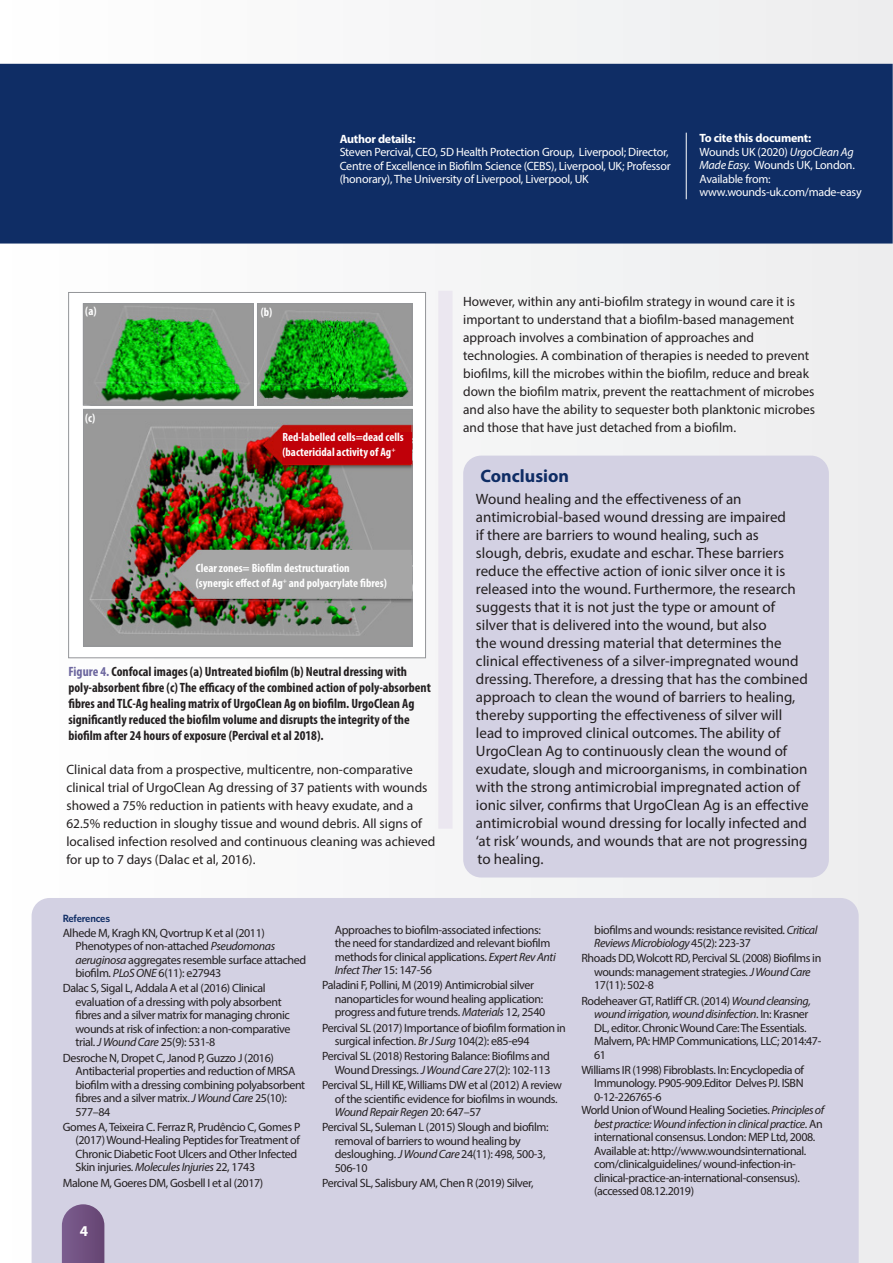
<style>
.page{position:relative;width:893px;height:1263px;background:#f6f6f7}
.page>*{position:absolute;margin:0;border:0;box-sizing:border-box;transform-origin:0 0}
.t1{font:700 18px "Myriad Pro";color:#0f2d65}
.WME_BODY{font:15px/18px "Myriad Pro";color:#231f20}
.sub_cross_head{font:700 15px "Myriad Pro";color:#fff}
.BODY_TEXT{font:13.5px/18px "Myriad Pro";color:#231f20}
.Figure_Text{font:700 condensed 13.5px/16.2px "Myriad Pro";color:#231f20}
.Refs{font:12px/13.5px "Myriad Pro";letter-spacing:-.03em;color:#231f20}
.author_details_text{font:12px/13.5px "Myriad Pro";letter-spacing:-.02em;color:#fff}
.Figure_Text-2{font:700 condensed 12px "Myriad Pro";color:#fff}
.Author_biog{font:12px/13.5px "Myriad Pro";letter-spacing:-.02em;color:#fff}
.subsubheading{font:600 10.5px "Whitney";letter-spacing:-.02em;color:#0f2d65}
.s1{font-weight:700}
.s2{font-style:italic}
.s3{color:#6c669e}
</style>
<div class="page">
<div style="left:0;top:64px;width:893px;height:180px;background:#0f2d65"></div>
<div style="left:438px;top:291px;width:15px;height:538px;background:#ebe7f0"></div>
<div style="left:32px;top:898px;width:827px;height:365px;background:#d3d1e3"></div>
<hr style="left:686px;top:133px;width:1px;height:66px;background:#fff">
<div style="left:68px;top:292px;width:358px;height:366px;background:#fff;border:1px solid #939598"></div>
<img style="left:259px;top:305px;width:151px;height:98px">
<div style="left:257px;top:303px;width:155px;height:102px;border:1px solid #939598"></div>
<img style="left:85px;top:305px;width:166px;height:98px">
<div style="left:83px;top:303px;width:170px;height:102px;border:1px solid #939598"></div>
<img style="left:85px;top:411px;width:325px;height:233px">
<div style="left:83px;top:409px;width:329px;height:237px;border:1px solid #939598"></div>
<div style="left:196px;top:555px;width:215px;height:40px;background:#a6a6a6"></div>
<div style="left:282px;top:432px;width:130px;height:31px;background:#c00009"></div>
<svg style="left:62px;top:1204px;width:42px;height:59px;background:#785a88"></svg>
<div style="left:463px;top:456px;width:366px;height:421px;background:#d3d1e3;border-radius:18px"></div>
<p class="author_details_text" style="left:340px;top:132px;width:333px"><span class="s1">Author details:<br></span>Steven Percival, CEO, 5D Health Protection Group, Liverpool; Director, Centre of Excellence in Biofilm Science (CEBS), Liverpool, UK; Professor (honorary), The University of Liverpool, Liverpool, UK</p>
<p class="Author_biog" style="left:699px;top:132px;width:164px"><span class="s1">To cite this document:<br></span>Wounds UK (2020) <span class="s2">UrgoClean Ag<br>Made Easy.</span> Wounds UK, London.<br>Available from: www.wounds-uk.com/made-easy</p>
<p class="Figure_Text-2" style="left:85px;top:303px;width:13px">(a)</p>
<p class="Figure_Text-2" style="left:261px;top:304px;width:13px">(b)</p>
<p class="Figure_Text-2" style="left:85px;top:410px;width:12px">(c)</p>
<p class="Figure_Text-2" style="left:282px;top:430px;width:123px">Red-labelled cells=dead cells</p>
<p class="Figure_Text-2" style="left:282px;top:444px;width:114px">(bactericidal activity of Ag<sup>+</sup></p>
<p class="BODY_TEXT" style="left:463px;top:292px;width:353px">However, within any anti-biofilm strategy in wound care it is important to understand that a biofilm-based management approach involves a combination of approaches and technologies. A combination of therapies is needed to prevent biofilms, kill the microbes within the biofilm, reduce and break down the biofilm matrix, prevent the reattachment of microbes and also have the ability to sequester both planktonic microbes and those that have just detached from a biofilm.</p>
<p class="Figure_Text-2" style="left:196px;top:561px;width:155px">Clear zones= Biofilm destructuration</p>
<p class="Figure_Text-2" style="left:196px;top:575px;width:193px">(synergic effect of Ag<sup>+</sup> and polyacrylate fibres)</p>
<p class="Figure_Text" style="left:68px;top:663px;width:364px"><span class="s3">Figure 4.</span> Confocal images (a) Untreated biofilm (b) Neutral dressing with poly-absorbent fibre (c) The efficacy of the combined action of poly-absorbent fibres and TLC-Ag healing matrix of UrgoClean Ag on biofilm. UrgoClean Ag significantly reduced the biofilm volume and disrupts the integrity of the biofilm after 24 hours of exposure (Percival et al 2018).</p>
<p class="BODY_TEXT" style="left:66px;top:760px;width:371px">Clinical data from a prospective, multicentre, non-comparative clinical trial of UrgoClean Ag dressing of 37 patients with wounds showed a 75% reduction in patients with heavy exudate, and a 62.5% reduction in sloughy tissue and wound debris. All signs of localised infection resolved and continuous cleaning was achieved for up to 7 days (Dalac et al, 2016).</p>
<p class="t1" style="left:480px;top:464px;width:90px">Conclusion</p>
<p class="WME_BODY" style="left:476px;top:490px;width:334px">Wound healing and the effectiveness of an antimicrobial-based wound dressing are impaired<br>if there are barriers to wound healing, such as<br>slough, debris, exudate and eschar. These barriers reduce the effective action of ionic silver once it is released into the wound. Furthermore, the research suggests that it is not just the type or amount of silver that is delivered into the wound, but also<br>the wound dressing material that determines the clinical effectiveness of a silver-impregnated wound dressing. Therefore, a dressing that has the combined approach to clean the wound of barriers to healing, thereby supporting the effectiveness of silver will lead to improved clinical outcomes. The ability of UrgoClean Ag to continuously clean the wound of exudate, slough and microorganisms, in combination with the strong antimicrobial impregnated action of ionic silver, confirms that UrgoClean Ag is an effective antimicrobial wound dressing for locally infected and ‘at risk’ wounds, and wounds that are not progressing to healing.</p>
<p class="subsubheading" style="left:63px;top:911px;width:49px">References</p>
<p class="Refs" style="left:75px;top:926px;width:232px;text-indent:-13px">Alhede M, Kragh KN, Qvortrup K et al (2011)<br>Phenotypes of non-attached <span class="s2">Pseudomonas aeruginosa</span> aggregates resemble surface attached biofilm. <span class="s2">PLoS ONE</span> 6(11): e27943</p>
<p class="Refs" style="left:75px;top:981px;width:217px;text-indent:-13px">Dalac S, Sigal L, Addala A et al (2016) Clinical evaluation of a dressing with poly absorbent fibres and a silver matrix for managing chronic wounds at risk of infection: a non-comparative trial. <span class="s2">J Wound Care</span> 25(9): 531-8</p>
<p class="Refs" style="left:75px;top:1051px;width:231px;text-indent:-13px">Desroche N, Dropet C, Janod P, Guzzo J (2016)<br>Antibacterial properties and reduction of MRSA biofilm with a dressing combining polyabsorbent fibres and a silver matrix. <span class="s2">J Wound Care</span> 25(10):<br>577–84</p>
<p class="Refs" style="left:75px;top:1120px;width:226px;text-indent:-13px">Gomes A, Teixeira C. Ferraz R, Prudêncio C, Gomes P (2017) Wound-Healing Peptides for Treatment of Chronic Diabetic Foot Ulcers and Other Infected Skin injuries. <span class="s2">Molecules Injuries</span> 22, 1743</p>
<p class="Refs" style="left:63px;top:1175px;width:202px">Malone M, Goeres DM, Gosbell I et al (2017)</p>
<p class="sub_cross_head" style="left:80px;top:1221px;width:10px">4</p>
<p class="Refs" style="left:335px;top:923px;width:222px">Approaches to biofilm-associated infections: the need for standardized and relevant biofilm methods for clinical applications. <span class="s2">Expert Rev Anti Infect Ther</span> 15: 147-56</p>
<p class="Refs" style="left:335px;top:978px;width:212px;text-indent:-13px">Paladini F, Pollini, M (2019) Antimicrobial silver nanoparticles for wound healing application: progress and future trends. <span class="s2">Materials</span> 12, 2540</p>
<p class="Refs" style="left:335px;top:1021px;width:233px;text-indent:-13px">Percival SL (2017) Importance of biofilm formation in surgical infection. <span class="s2">Br J Surg</span> 104(2): e85-e94</p>
<p class="Refs" style="left:322px;top:1049px;width:230px;text-align:right">Percival SL (2018) Restoring Balance: Biofilms and<br>Wound Dressings. <span class="s2">J Wound Care</span> 27(2): 102-113</p>
<p class="Refs" style="left:335px;top:1078px;width:229px;text-indent:-13px">Percival SL, Hill KE, Williams DW et al (2012) A review of the scientific evidence for biofilms in wounds.<br><span class="s2">Wound Repair Regen</span> 20: 647–57</p>
<p class="Refs" style="left:335px;top:1120px;width:215px;text-indent:-13px">Percival SL, Suleman L (2015) Slough and biofilm: removal of barriers to wound healing by desloughing. <span class="s2">J Wound Care</span> 24(11): 498, 500-3, 506-10</p>
<p class="Refs" style="left:322px;top:1176px;width:213px">Percival SL, Salisbury AM, Chen R (2019) Silver,</p>
<p class="Refs" style="left:594px;top:923px;width:225px">biofilms and wounds: resistance revisited. <span class="s2">Critical<br>Reviews Microbiology</span> 45(2): 223-37</p>
<p class="Refs" style="left:594px;top:951px;width:229px;text-indent:-13px">Rhoads DD, Wolcott RD, Percival SL (2008) Biofilms in wounds: management strategies. <span class="s2">J Wound Care<br></span>17(11): 502-8</p>
<p class="Refs" style="left:594px;top:994px;width:229px;text-indent:-13px">Rodeheaver GT, Ratliff CR. (2014) <span class="s2">Wound cleansing, wound irrigation, wound disinfection</span>. In: Krasner DL, editor. Chronic Wound Care: The Essentials.<br>Malvern, PA: HMP Communications, LLC; 2014:47- 61</p>
<p class="Refs" style="left:594px;top:1063px;width:211px;text-align:justify;text-indent:-13px">Williams IR (1998) Fibroblasts. In: Encyclopedia of Immunology. P905-909.Editor Delves PJ. ISBN 0-12-226765-6</p>
<p class="Refs" style="left:594px;top:1103px;width:231px;text-indent:-13px">World Union of Wound Healing Societies. <span class="s2">Principles of best practice: Wound infection in clinical practice</span>. An international consensus. London: MEP Ltd, 2008.<br>Available at: http://www.woundsinternational. com/clinicalguidelines/ wound-infection-in&shy;clinical-practice-an-international-consensus). (accessed 08.12.2019)</p>
</div>
